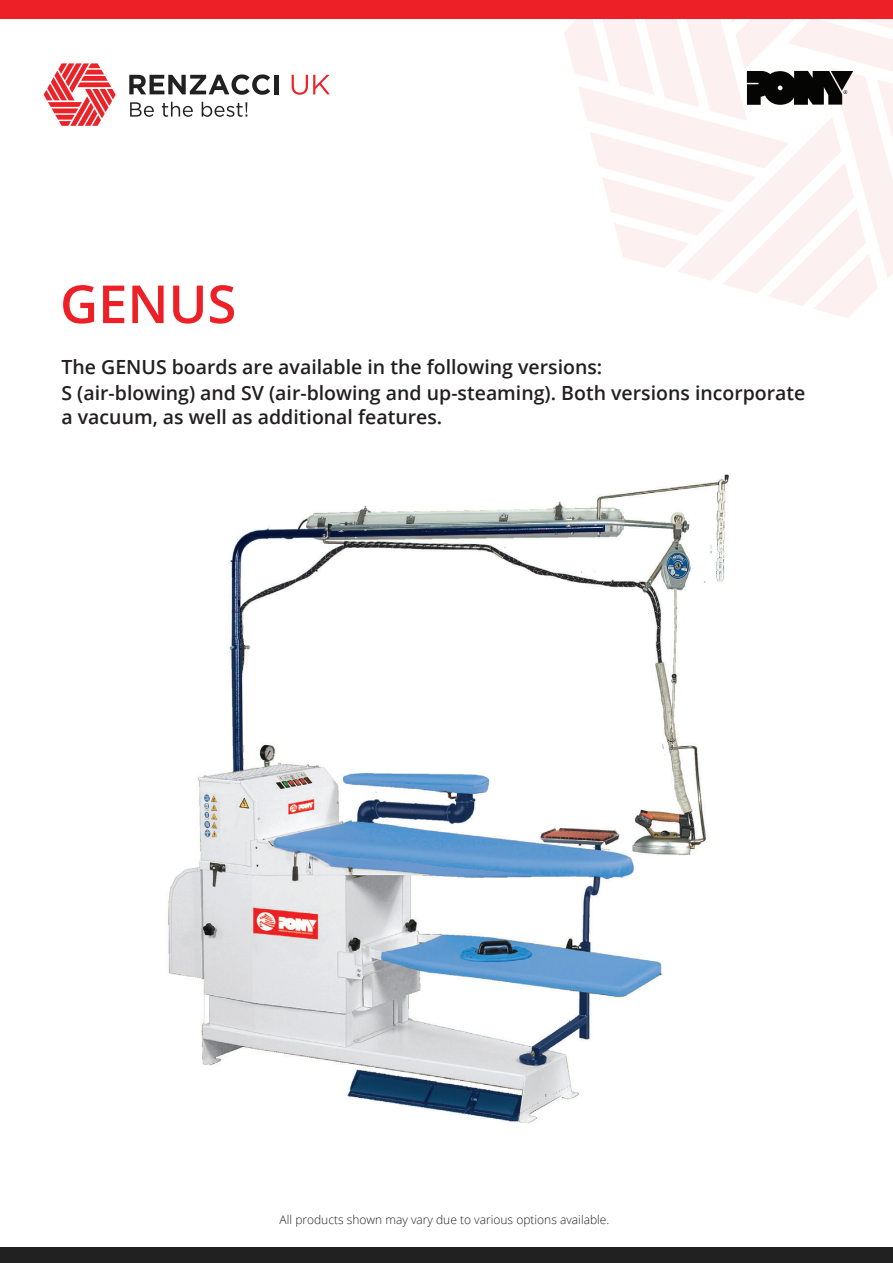
<style>
.page{position:relative;width:893px;height:1263px;background:#fff}
.page>*{position:absolute;margin:0;border:0;box-sizing:border-box;transform-origin:0 0}
.t1{font:600 52.5px "Open Sans";color:#ec2026}
.t2{font:600 19.5px/24.8px "Open Sans";color:#231f20}
.t3{font:300 12px "Open Sans";color:#222121}
</style>
<div class="page">
<div style="left:0;top:0;width:893px;height:18px;background:#ec2026"></div>
<div style="left:0;top:1247px;width:893px;height:16px;background:#222121"></div>
<svg style="left:564px;top:18px;width:329px;height:300px"></svg>
<img style="left:168px;top:474px;width:561px;height:650px">
<svg style="left:44px;top:63px;width:72px;height:63px"></svg>
<svg style="left:129px;top:74px;width:141px;height:21px"></svg>
<hr style="left:274px;top:75px;width:4px;height:19px;background:#222121">
<svg style="left:292px;top:75px;width:38px;height:20px"></svg>
<svg style="left:130px;top:102px;width:24px;height:15px"></svg>
<svg style="left:162px;top:102px;width:31px;height:15px"></svg>
<svg style="left:202px;top:102px;width:45px;height:15px"></svg>
<h1 class="t1" style="left:60px;top:268px;width:178px">GENUS</h1>
<p class="t2" style="left:62px;top:354px;width:745px">The GENUS boards are available in the following versions:<br>S (air-blowing) and SV (air-blowing and up-steaming). Both versions incorporate a vacuum, as well as additional features.</p>
<p class="t3" style="left:280px;top:1211px;width:331px">All products shown may vary due to various options available.</p>
</div>
